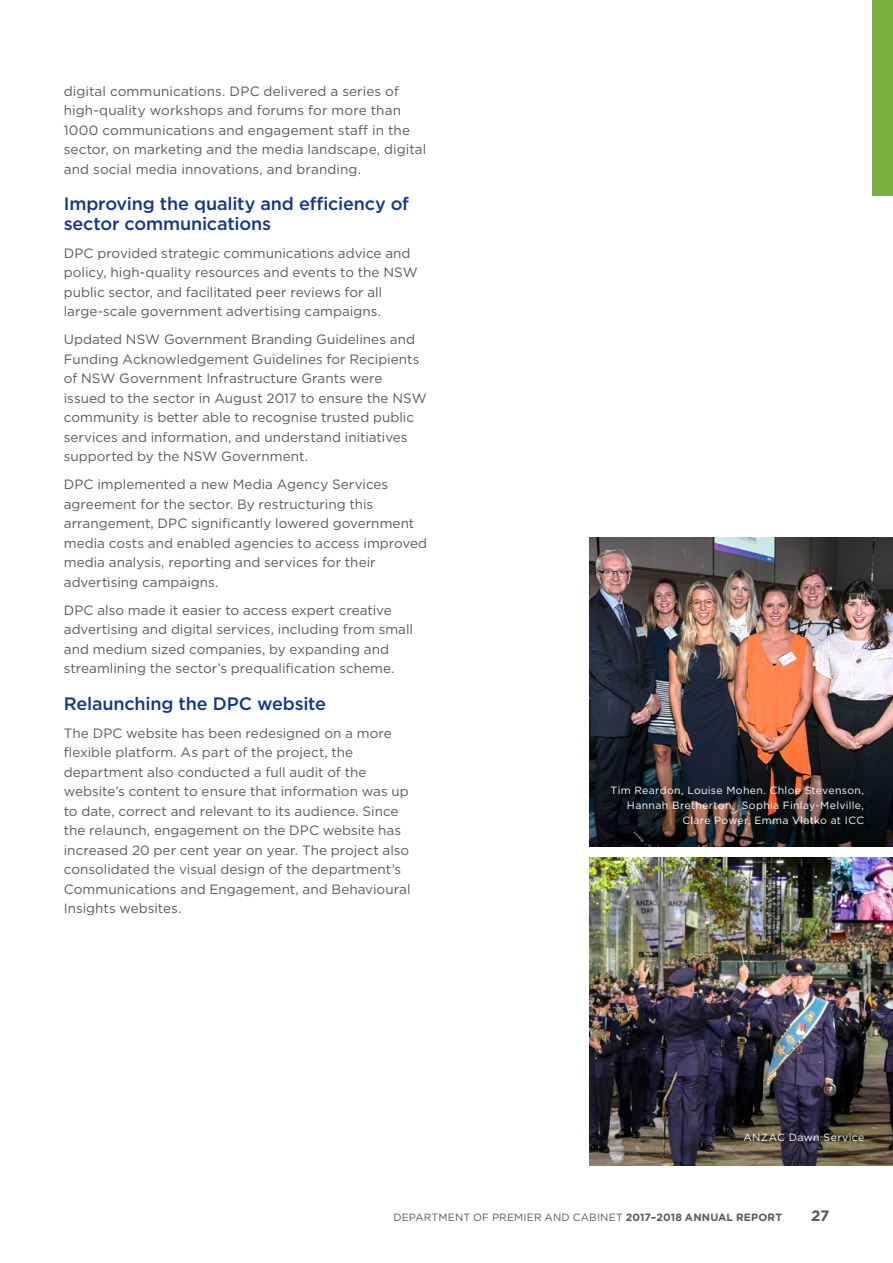
<style>
.page{position:relative;width:893px;height:1263px;background:#fff}
.page>*{position:absolute;margin:0;border:0;box-sizing:border-box;transform-origin:0 0}
.t1{font:500 18px/19.5px "Gotham";letter-spacing:-.01em;color:#15397f}
.t2{font:700 15px "Gotham";color:#58595b}
.t3{font:13.5px/19.5px "Gotham";color:#58595b}
.t4{font:10.5px/15px "Gotham";letter-spacing:.03em;color:#fff;text-align:right}
.t5{font:10.5px "Gotham";letter-spacing:.02em;color:#58595b}
.s1{font-weight:700}
</style>
<div class="page">
<div style="left:872px;top:0;width:21px;height:196px;background:#79b243"></div>
<img style="left:589px;top:538px;width:304px;height:308px">
<img style="left:589px;top:857px;width:304px;height:308px">
<p class="t3" style="left:64px;top:81px;width:364px">digital communications. DPC delivered a series of high-quality workshops and forums for more than 1000 communications and engagement staff in the sector, on marketing and the media landscape, digital and social media innovations, and branding.</p>
<h4 class="t1" style="left:64px;top:194px;width:347px">Improving the quality and efficiency of sector communications</h4>
<p class="t3" style="left:64px;top:243px;width:355px">DPC provided strategic communications advice and policy, high-quality resources and events to the NSW public sector, and facilitated peer reviews for all large-scale government advertising campaigns.</p>
<p class="t3" style="left:64px;top:330px;width:364px">Updated NSW Government Branding Guidelines and Funding Acknowledgement Guidelines for Recipients of NSW Government Infrastructure Grants were issued to the sector in August 2017 to ensure the NSW community is better able to recognise trusted public services and information, and understand initiatives supported by the NSW Government.</p>
<p class="t3" style="left:64px;top:474px;width:365px">DPC implemented a new Media Agency Services agreement for the sector. By restructuring this arrangement, DPC significantly lowered government media costs and enabled agencies to access improved media analysis, reporting and services for their advertising campaigns.</p>
<p class="t3" style="left:64px;top:600px;width:351px">DPC also made it easier to access expert creative advertising and digital services, including from small and medium sized companies, by expanding and streamlining the sector’s prequalification scheme.</p>
<h4 class="t1" style="left:64px;top:694px;width:264px">Relaunching the DPC website</h4>
<p class="t3" style="left:64px;top:723px;width:348px">The DPC website has been redesigned on a more flexible platform. As part of the project, the department also conducted a full audit of the website’s content to ensure that information was up to date, correct and relevant to its audience. Since the relaunch, engagement on the DPC website has increased 20 per cent year on year. The project also consolidated the visual design of the department’s Communications and Engagement, and Behavioural Insights websites.</p>
<p class="t4" style="left:611px;top:782px;width:255px">Tim Reardon, Louise Mohen. Chloe Stevenson,<br>Hannah Bretherton, Sophia Finlay-Melville,<br>Clare Power, Emma Vlatko at ICC</p>
<p class="t4" style="left:743px;top:1129px;width:123px">ANZAC Dawn Service</p>
<p class="t5" style="left:393px;top:1211px;width:390px">DEPARTMENT OF PREMIER AND CABINET <span class="s1">2017–2018 ANNUAL REPORT</span></p>
<p class="t2" style="left:811px;top:1205px;width:20px">27</p>
</div>
